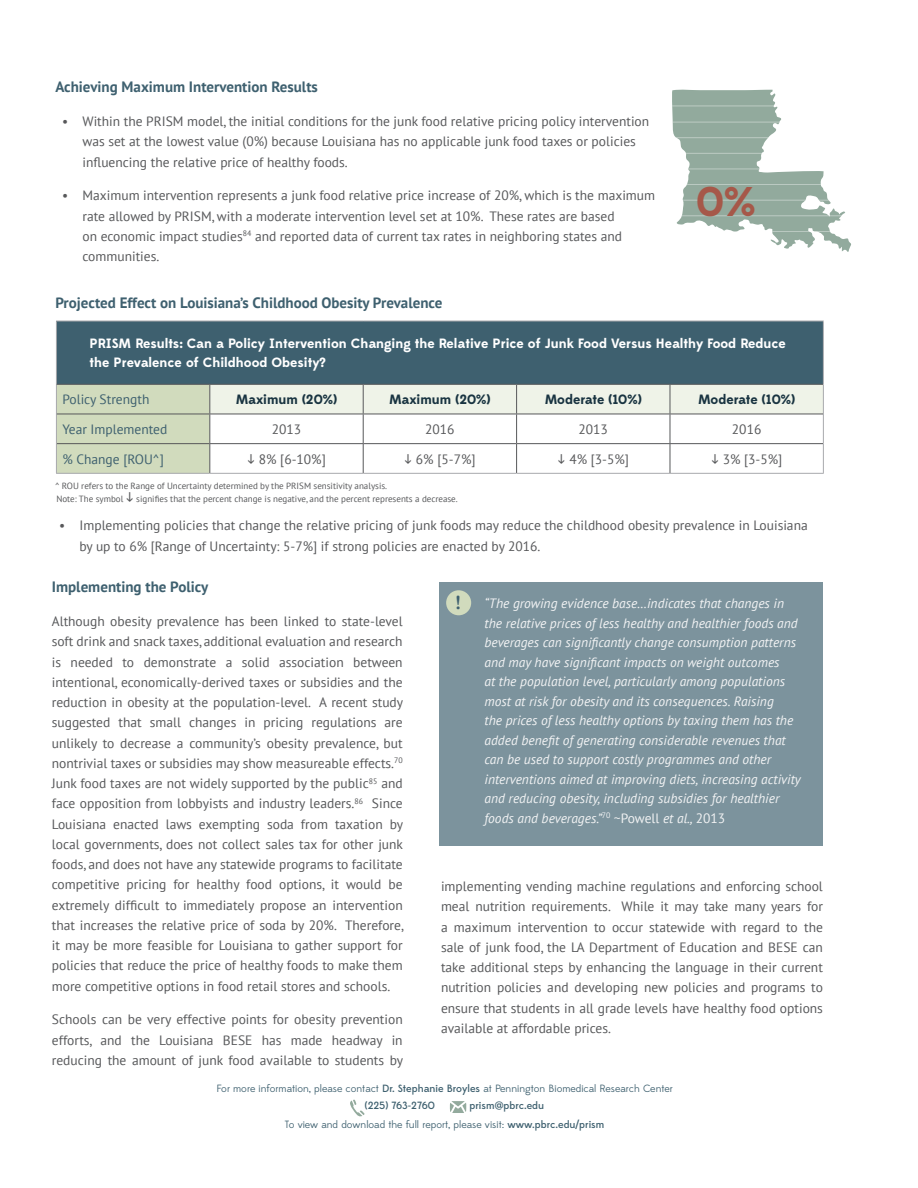
<style>
.page{position:relative;width:918px;height:1188px;background:#fff}
.page>*{position:absolute;margin:0;border:0;box-sizing:border-box;transform-origin:0 0}
.t1{font:700 41.4px "Edmondsans";color:#a65849}
.t2{font:700 21px "Garamond";color:#3e606f}
.paragraph_text{font:700 15px "PT Sans";color:#3e606f}
.paragraph_text-2{font:13.5px/20.2px "PT Sans";color:#57585a}
.t3{font:italic 13.5px/19.5px "PT Sans";color:#f2f3f4}
.table_headers{font:700 13.5px/19.5px "Edmondsans";color:#fff}
.t4{font:700 13.5px "Edmondsans";color:#193441}
.paragraph_text-3{font:13.5px "PT Sans";color:#3e606f}
.t5{font:10.5px/17.1px "Edmondsans";color:#3e606f}
.paragraph_text-4{font:9px/13.2px "PT Sans";color:#57585a}
.s1{font-style:normal}
.s2{font-weight:500}
</style>
<div class="page">
<svg style="left:450px;top:1101px;width:16px;height:12px"></svg>
<svg style="left:350px;top:1099px;width:15px;height:18px"></svg>
<svg style="left:672px;top:89px;width:179px;height:163px"></svg>
<hr style="left:672px;top:137px;width:106px;height:1px;background:#fff">
<hr style="left:672px;top:122px;width:111px;height:1px;background:#fff">
<hr style="left:672px;top:106px;width:106px;height:1px;background:#fff">
<hr style="left:672px;top:153px;width:106px;height:1px;background:#fff">
<hr style="left:683px;top:169px;width:132px;height:1px;background:#fff">
<hr style="left:680px;top:184px;width:135px;height:1px;background:#fff">
<hr style="left:682px;top:200px;width:133px;height:1px;background:#fff">
<hr style="left:680px;top:215px;width:135px;height:1px;background:#fff">
<hr style="left:680px;top:231px;width:135px;height:1px;background:#fff">
<div style="left:440px;top:582px;width:383px;height:264px;background:#7c939d"></div>
<div style="left:446px;top:590px;width:25px;height:25px;background:#d1dbbd;border-radius:50%"></div>
<div style="left:56px;top:321px;width:767px;height:63px;background:#3e606f"></div>
<hr style="left:56px;top:321px;width:154px;height:1px;background:#a8a9ad">
<hr style="left:56px;top:321px;width:1px;height:63px;background:#a8a9ad">
<hr style="left:210px;top:321px;width:153px;height:1px;background:#a8a9ad">
<hr style="left:363px;top:321px;width:154px;height:1px;background:#a8a9ad">
<hr style="left:517px;top:321px;width:153px;height:1px;background:#a8a9ad">
<hr style="left:670px;top:321px;width:154px;height:1px;background:#a8a9ad">
<hr style="left:823px;top:321px;width:1px;height:63px;background:#a8a9ad">
<hr style="left:56px;top:473px;width:154px;height:1px;background:#a8a9ad">
<hr style="left:210px;top:473px;width:153px;height:1px;background:#a8a9ad">
<hr style="left:363px;top:473px;width:154px;height:1px;background:#a8a9ad">
<hr style="left:517px;top:473px;width:153px;height:1px;background:#a8a9ad">
<hr style="left:670px;top:473px;width:154px;height:1px;background:#a8a9ad">
<svg style="left:56px;top:384px;width:768px;height:89px"></svg>
<p class="paragraph_text" style="left:56px;top:77px;width:264px">Achieving Maximum Intervention Results</p>
<p class="paragraph_text-2" style="left:82px;top:111px;width:568px;text-indent:-20px">• Within the PRISM model, the initial conditions for the junk food relative pricing policy intervention was set at the lowest value (0%) because Louisiana has no applicable junk food taxes or policies influencing the relative price of healthy foods.</p>
<p class="paragraph_text-2" style="left:82px;top:185px;width:574px;text-indent:-20px">• Maximum intervention represents a junk food relative price increase of 20%, which is the maximum rate allowed by PRISM, with a moderate intervention level set at 10%. These rates are based<br>on economic impact studies<sup>84</sup> and reported data of current tax rates in neighboring states and communities.</p>
<p class="paragraph_text" style="left:56px;top:293px;width:388px">Projected Effect on Louisiana’s Childhood Obesity Prevalence</p>
<p class="t1" style="left:696px;top:177px;width:61px">0%</p>
<p class="table_headers" style="left:89px;top:334px;width:698px">PRISM Results: Can a Policy Intervention Changing the Relative Price of Junk Food Versus Healthy Food Reduce the Prevalence of Childhood Obesity?</p>
<p class="paragraph_text-3" style="left:62px;top:391px;width:88px">Policy Strength</p>
<p class="t4" style="left:236px;top:391px;width:103px">Maximum (20%)</p>
<p class="t4" style="left:389px;top:391px;width:103px">Maximum (20%)</p>
<p class="t4" style="left:545px;top:391px;width:98px">Moderate (10%)</p>
<p class="t4" style="left:698px;top:391px;width:98px">Moderate (10%)</p>
<p class="paragraph_text-3" style="left:62px;top:420px;width:106px">Year Implemented</p>
<p class="paragraph_text-2" style="left:272px;top:419px;width:31px">2013</p>
<p class="paragraph_text-2" style="left:425px;top:419px;width:31px">2016</p>
<p class="paragraph_text-2" style="left:579px;top:419px;width:31px">2013</p>
<p class="paragraph_text-2" style="left:732px;top:419px;width:31px">2016</p>
<p class="paragraph_text-3" style="left:62px;top:450px;width:103px">% Change [ROU^]</p>
<p class="paragraph_text-2" style="left:259px;top:449px;width:68px">8% [6-10%]</p>
<p class="paragraph_text-2" style="left:416px;top:449px;width:61px">6% [5-7%]</p>
<p class="paragraph_text-2" style="left:569px;top:449px;width:61px">4% [3-5%]</p>
<p class="paragraph_text-2" style="left:723px;top:449px;width:61px">3% [3-5%]</p>
<p class="paragraph_text-4" style="left:55px;top:479px;width:334px">^ ROU refers to the Range of Uncertainty determined by the PRISM sensitivity analysis.<br>Note: The symbol</p>
<p class="paragraph_text-4" style="left:136px;top:492px;width:323px">signifies that the percent change is negative, and the percent represents a decrease.</p>
<p class="paragraph_text-2" style="left:80px;top:515px;width:730px;text-indent:-20px">• Implementing policies that change the relative pricing of junk foods may reduce the childhood obesity prevalence in Louisiana by up to 6% [Range of Uncertainty: 5-7%] if strong policies are enacted by 2016.</p>
<p class="paragraph_text" style="left:52px;top:577px;width:158px">Implementing the Policy</p>
<p class="paragraph_text-2" style="left:52px;top:611px;width:353px;text-align:justify">Although obesity prevalence has been linked to state-level soft drink and snack taxes, additional evaluation and research is needed to demonstrate a solid association between intentional, economically-derived taxes or subsidies and the reduction in obesity at the population-level. A recent study suggested that small changes in pricing regulations are unlikely to decrease a community’s obesity prevalence, but nontrivial taxes or subsidies may show measureable effects.<sup>70<br></sup>Junk food taxes are not widely supported by the public<sup>85</sup> and face opposition from lobbyists and industry leaders.<sup>86</sup> Since Louisiana enacted laws exempting soda from taxation by local governments, does not collect sales tax for other junk foods, and does not have any statewide programs to facilitate competitive pricing for healthy food options, it would be extremely difficult to immediately propose an intervention that increases the relative price of soda by 20%. Therefore, it may be more feasible for Louisiana to gather support for policies that reduce the price of healthy foods to make them more competitive options in food retail stores and schools.</p>
<p class="paragraph_text-2" style="left:52px;top:1009px;width:353px;text-align:justify">Schools can be very effective points for obesity prevention efforts, and the Louisiana BESE has made headway in reducing the amount of junk food available to students by</p>
<p class="t2" style="left:456px;top:588px;width:7px">!</p>
<p class="t3" style="left:485px;top:594px;width:318px">“The growing evidence base…indicates that changes in the relative prices of less healthy and healthier foods and beverages can significantly change consumption patterns and may have significant impacts on weight outcomes<br>at the population level, particularly among populations most at risk for obesity and its consequences. Raising<br>the prices of less healthy options by taxing them has the added benefit of generating considerable revenues that can be used to support costly programmes and other interventions aimed at improving diets, increasing activity and reducing obesity, including subsidies for healthier foods and beverages.”<sup>70</sup> <span class="s1">~Powell</span> et al., <span class="s1">2013</span></p>
<p class="paragraph_text-2" style="left:441px;top:876px;width:384px;text-align:justify">implementing vending machine regulations and enforcing school meal nutrition requirements. While it may take many years for a maximum intervention to occur statewide with regard to the sale of junk food, the LA Department of Education and BESE can take additional steps by enhancing the language in their current nutrition policies and developing new policies and programs to ensure that students in all grade levels have healthy food options available at affordable prices.</p>
<p class="t5" style="left:365px;top:1081px;width:310px;text-indent:-148px">For more information, please contact <span class="s2">Dr. Stephanie Broyles</span> at Pennington Biomedical Research Center <span class="s2">(225) 763-2760</span></p>
<p class="t5" style="left:285px;top:1097px;width:321px;line-height:18.9px;text-indent:185px"><span class="s2">prism@pbrc.edu<br></span>To view and download the full report, please visit: <span class="s2">www.pbrc.edu/prism</span></p>
</div>
